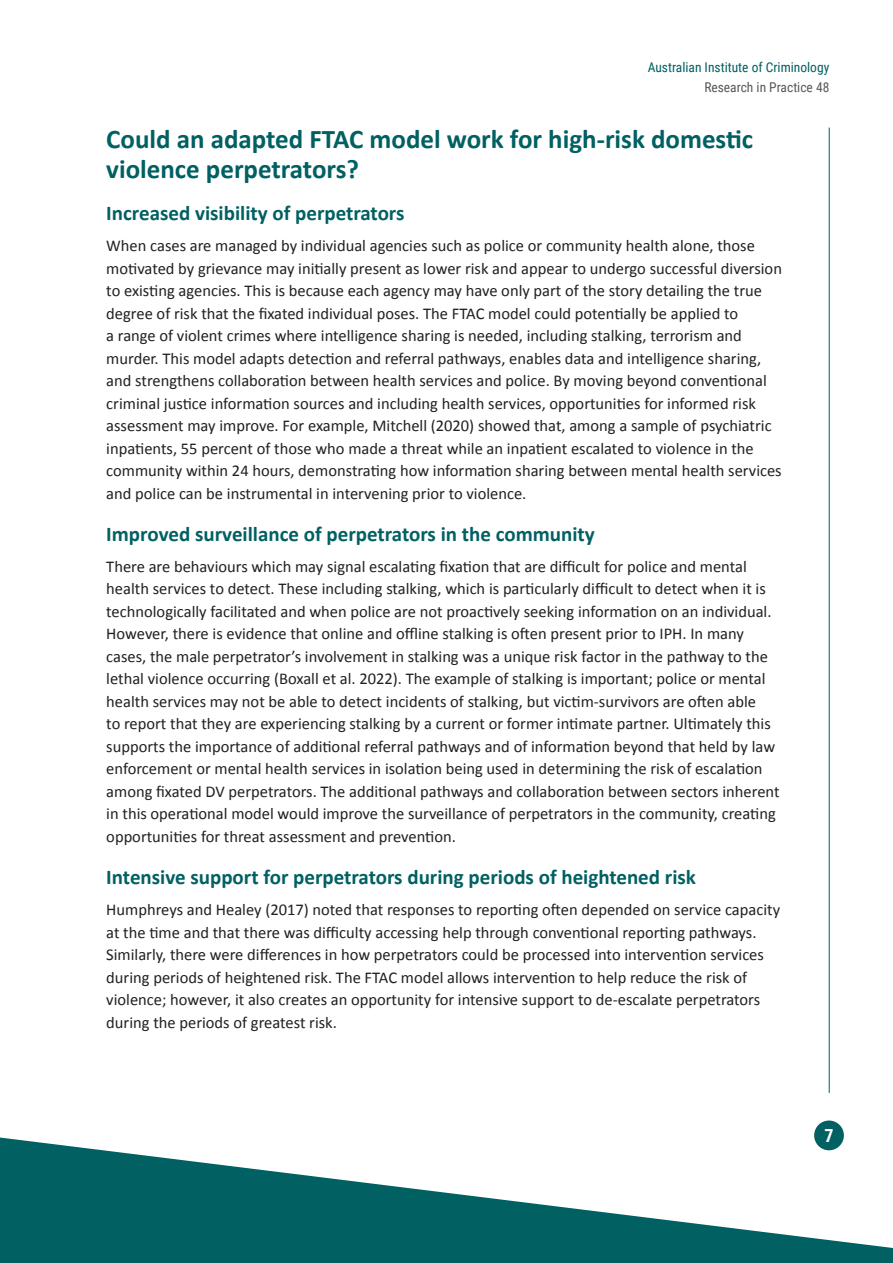
<style>
.page{position:relative;width:893px;height:1263px;background:#fff}
.page>*{position:absolute;margin:0;border:0;box-sizing:border-box;transform-origin:0 0}
.t1{font:700 27px/30px "Calibri";color:#006062}
.t2{font:700 21px "Calibri";color:#006062}
.t3{font:700 18px "Roboto Condensed";color:#fff}
.body{font:16.5px/22.5px "Calibri";color:#231f20}
.t4{font:13.5px "Roboto Condensed";color:#006062}
.t5{font:13.5px "Roboto Condensed";color:#57585a}
</style>
<div class="page">
<hr style="left:829px;top:128px;width:1px;height:965px;background:#006062">
<div style="left:814px;top:1120px;width:30px;height:30px;background:#006062;border-radius:50%"></div>
<svg style="left:0;top:1137px;width:893px;height:126px;fill:#006062"></svg>
<p class="t4" style="left:648px;top:57px;width:183px">Australian Institute of Criminology</p>
<p class="t5" style="left:704px;top:78px;width:127px">Research in Practice 48</p>
<h1 class="t1" style="left:106px;top:123px;width:648px">Could an adapted FTAC model work for high-risk domestic violence perpetrators?</h1>
<h2 class="t2" style="left:106px;top:198px;width:300px">Increased visibility of perpetrators</h2>
<p class="body" style="left:106px;top:234px;width:677px">When cases are managed by individual agencies such as police or community health alone, those motivated by grievance may initially present as lower risk and appear to undergo successful diversion to existing agencies. This is because each agency may have only part of the story detailing the true degree of risk that the fixated individual poses. The FTAC model could potentially be applied to<br>a range of violent crimes where intelligence sharing is needed, including stalking, terrorism and murder. This model adapts detection and referral pathways, enables data and intelligence sharing, and strengthens collaboration between health services and police. By moving beyond conventional criminal justice information sources and including health services, opportunities for informed risk assessment may improve. For example, Mitchell (2020) showed that, among a sample of psychiatric inpatients, 55 percent of those who made a threat while an inpatient escalated to violence in the community within 24 hours, demonstrating how information sharing between mental health services and police can be instrumental in intervening prior to violence.</p>
<h2 class="t2" style="left:106px;top:519px;width:490px">Improved surveillance of perpetrators in the community</h2>
<p class="body" style="left:106px;top:555px;width:675px">There are behaviours which may signal escalating fixation that are difficult for police and mental health services to detect. These including stalking, which is particularly difficult to detect when it is technologically facilitated and when police are not proactively seeking information on an individual.<br>However, there is evidence that online and offline stalking is often present prior to IPH. In many cases, the male perpetrator’s involvement in stalking was a unique risk factor in the pathway to the lethal violence occurring (Boxall et al. 2022). The example of stalking is important; police or mental health services may not be able to detect incidents of stalking, but victim-survivors are often able<br>to report that they are experiencing stalking by a current or former intimate partner. Ultimately this supports the importance of additional referral pathways and of information beyond that held by law enforcement or mental health services in isolation being used in determining the risk of escalation among fixated DV perpetrators. The additional pathways and collaboration between sectors inherent in this operational model would improve the surveillance of perpetrators in the community, creating opportunities for threat assessment and prevention.</p>
<h2 class="t2" style="left:106px;top:862px;width:591px">Intensive support for perpetrators during periods of heightened risk</h2>
<p class="body" style="left:106px;top:898px;width:675px">Humphreys and Healey (2017) noted that responses to reporting often depended on service capacity at the time and that there was difficulty accessing help through conventional reporting pathways.<br>Similarly, there were differences in how perpetrators could be processed into intervention services during periods of heightened risk. The FTAC model allows intervention to help reduce the risk of violence; however, it also creates an opportunity for intensive support to de-escalate perpetrators during the periods of greatest risk.</p>
<p class="t3" style="left:824px;top:1123px;width:11px">7</p>
</div>
